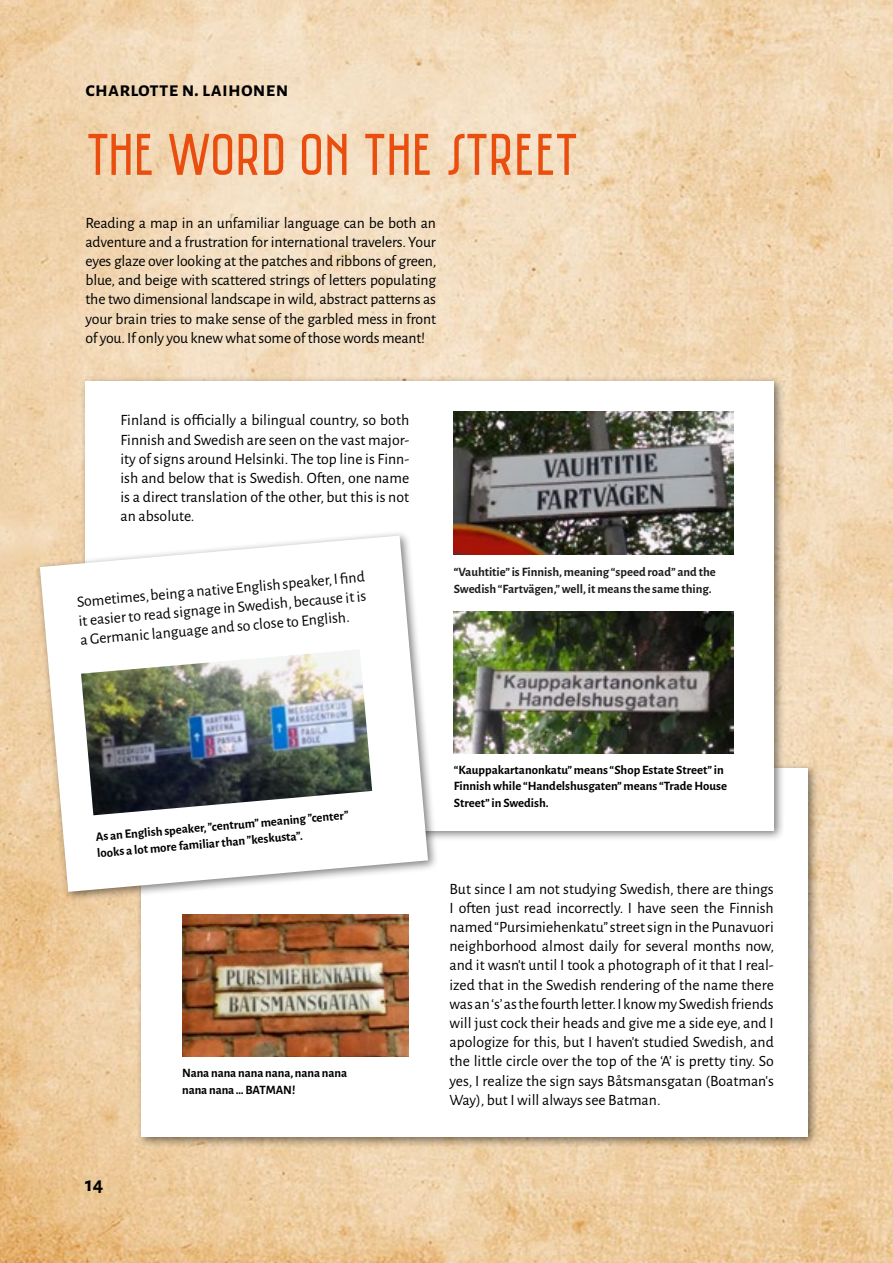
<style>
.page{position:relative;width:893px;height:1263px;background:#fff}
.page>*{position:absolute;margin:0;border:0;box-sizing:border-box;transform-origin:0 0}
.t1{font:60px "Saniretro";letter-spacing:.01em;color:#e94e0f}
.t2{font:700 21px "Alegreya Sans SC";letter-spacing:.01em;color:#000}
.t3{font:15.75px/19.2px "Alegreya Sans";color:#000;text-align:justify}
.t4{font:700 12.75px/16.5px "Alegreya Sans";color:#000}
.t5{font:700 12.75px/16.5px "Alegreya Sans";color:#1d1d1d}
.s1{color:#000}
</style>
<div class="page">
<img style="left:0;top:0;width:893px;height:1263px">
<div style="left:137px;top:763px;width:683px;height:384px;background:#000;opacity:.5"></div>
<div style="left:142px;top:768px;width:666px;height:368px;background:#fff"></div>
<div style="left:81px;top:377px;width:703px;height:465px;background:#000;opacity:.5"></div>
<div style="left:85px;top:381px;width:689px;height:449px;background:#fff"></div>
<div style="left:35px;top:531px;width:404px;height:372px;background:#000;opacity:.5"></div>
<svg style="left:40px;top:536px;width:388px;height:356px"></svg>
<img style="left:182px;top:914px;width:227px;height:142px">
<img style="left:454px;top:611px;width:280px;height:143px">
<img style="left:454px;top:412px;width:280px;height:142px">
<img style="left:81px;top:649px;width:291px;height:166px">
<h2 class="t2" style="left:85px;top:74px;width:204px">charlotte n. laihonen</h2>
<h1 class="t1" style="left:85px;top:119px;width:495px">THE WORD ON THE STREET</h1>
<p class="t3" style="left:85px;top:212px;width:352px">Reading a map in an unfamiliar language can be both an adventure and a frustration for international travelers. Your eyes glaze over looking at the patches and ribbons of green, blue, and beige with scattered strings of letters populating the two dimensional landscape in wild, abstract patterns as your brain tries to make sense of the garbled mess in front of you. If only you knew what some of those words meant!</p>
<p class="t3" style="left:120px;top:410px;width:290px">Finland is officially a bilingual country, so both Finnish and Swedish are seen on the vast major&shy;ity of signs around Helsinki. The top line is Finn&shy;ish and below that is Swedish. Often, one name is a direct translation of the other, but this is not an absolute.</p>
<p class="t3" style="left:76px;top:591px;width:290px;rotate:-5deg">Sometimes, being a native English speaker, I fi nd it easier to read signage in Swedish, because it is a Germanic language and so close to English.</p>
<p class="t5" style="left:454px;top:563px;width:264px"><span class="s1">“</span>Vauhtitie” is Finnish, meaning “speed road” and the<br>Swedish “Fartvägen,” well, it means the same thing.</p>
<p class="t4" style="left:95px;top:828px;width:255px;rotate:-5deg">As an English speaker, ”centrum” meaning ”center” looks a lot more familiar than ”keskusta”.</p>
<h2 class="t2" style="left:85px;top:1169px;width:20px">14</h2>
<p class="t4" style="left:182px;top:1064px;width:167px">Nana nana nana nana, nana nana nana nana … BATMAN!</p>
<p class="t4" style="left:454px;top:760px;width:275px">“Kauppakartanonkatu” means “Shop Estate Street” in<br>Finnish while “Handelshusgaten” means “Trade House<br>Street” in Swedish.</p>
<p class="t3" style="left:449px;top:878px;width:326px">But since I am not studying Swedish, there are things I often just read incorrectly. I have seen the Finnish named “Pursimiehenkatu” street sign in the Punavuori neighborhood almost daily for several months now, and it wasn’t until I took a photograph of it that I real&shy;ized that in the Swedish rendering of the name there was an ‘s’ as the fourth letter. I know my Swedish friends will just cock their heads and give me a side eye, and I apologize for this, but I haven’t studied Swedish, and the little circle over the top of the ‘A’ is pretty tiny. So yes, I realize the sign says Båtsmansgatan (Boatman’s Way), but I will always see Batman.</p>
</div>
